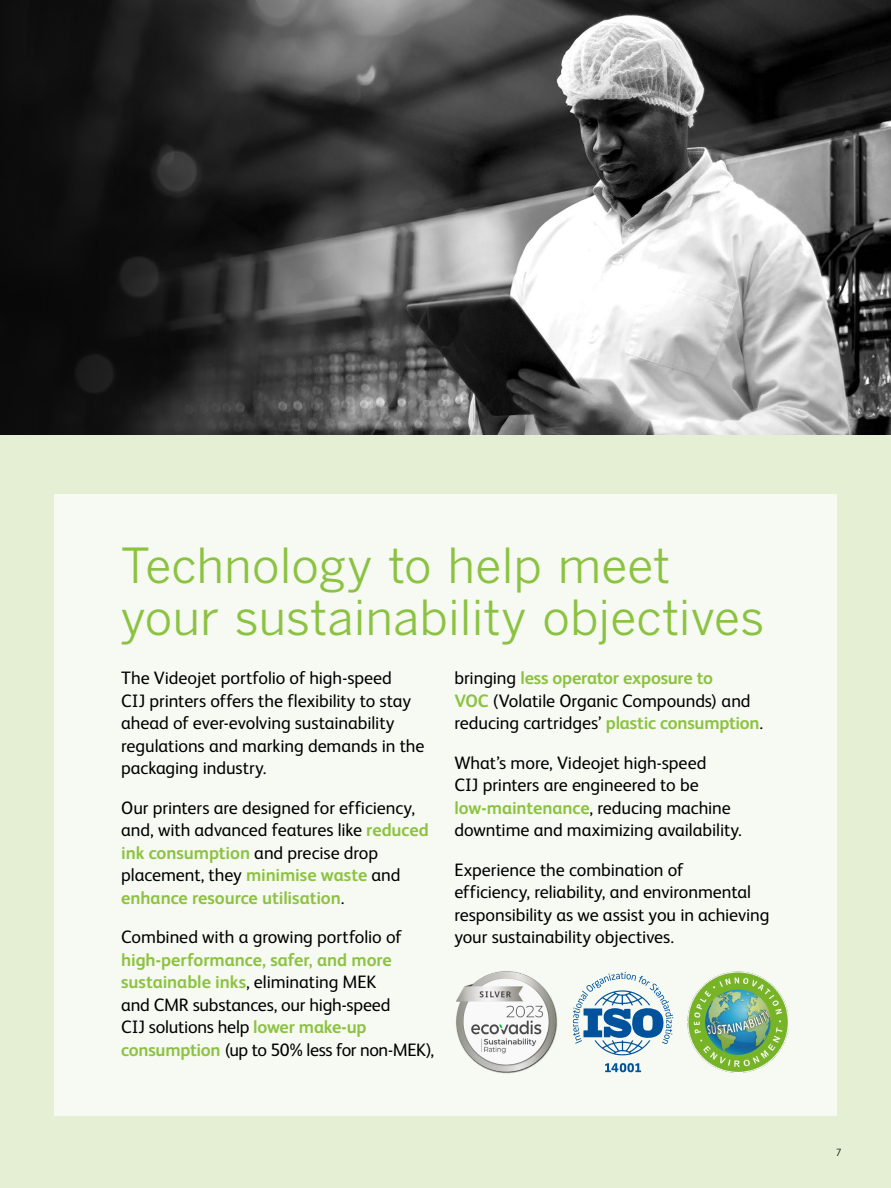
<style>
.page{position:relative;width:891px;height:1188px;background:#fff}
.page>*{position:absolute;margin:0;border:0;box-sizing:border-box;transform-origin:0 0}
.t1{font:48px/52.5px "Benton Gothic";letter-spacing:-.005em;color:#8cc241}
.t2{font:18px/22.5px "FS Albert Pro";letter-spacing:-.005em;color:#000}
.t3{font:300 10.5px "FS Albert Pro";color:#000}
.s1{font-weight:700;color:#8cc241}
</style>
<div class="page">
<img style="left:0;top:0;width:891px;height:436px">
<div style="left:0;top:436px;width:891px;height:752px;background:#e5efd4"></div>
<div style="left:54px;top:494px;width:783px;height:622px;background:#f6faf2"></div>
<img style="left:456px;top:971px;width:102px;height:102px">
<svg style="left:573px;top:972px;width:100px;height:84px"></svg>
<svg style="left:605px;top:1063px;width:36px;height:9px"></svg>
<img style="left:687px;top:972px;width:101px;height:101px">
<h1 class="t1" style="left:121px;top:540px;width:645px">Technology to help meet your sustainability objectives</h1>
<p class="t2" style="left:121px;top:666px;width:305px">The Videojet portfolio of high-speed<br>CIJ printers offers the flexibility to stay ahead of ever-evolving sustainability regulations and marking demands in the packaging industry.</p>
<p class="t2" style="left:121px;top:795px;width:309px">Our printers are designed for efficiency, and, with advanced features like <span class="s1">reduced ink consumption</span> and precise drop placement, they <span class="s1">minimise waste</span> and <span class="s1">enhance resource utilisation</span>.</p>
<p class="t2" style="left:121px;top:925px;width:282px">Combined with a growing portfolio of</p>
<p class="t2" style="left:121px;top:947px;width:315px"><span class="s1">high-performance, safer, and more sustainable inks</span>, eliminating MEK<br>and CMR substances, our high-speed<br>CIJ solutions help <span class="s1">lower make-up consumption</span> (up to 50% less for non-MEK),</p>
<p class="t2" style="left:454px;top:666px;width:310px">bringing <span class="s1">less operator exposure to<br>VOC</span> (Volatile Organic Compounds) and reducing cartridges’ <span class="s1">plastic consumption</span>.</p>
<p class="t2" style="left:454px;top:750px;width:289px">What’s more, Videojet high-speed<br>CIJ printers are engineered to be <span class="s1">low-maintenance</span>, reducing machine downtime and maximizing availability.</p>
<p class="t2" style="left:454px;top:857px;width:317px">Experience the combination of<br>efficiency, reliability, and environmental responsibility as we assist you in achieving your sustainability objectives.</p>
<p class="t3" style="left:836px;top:1145px;width:7px">7</p>
</div>
